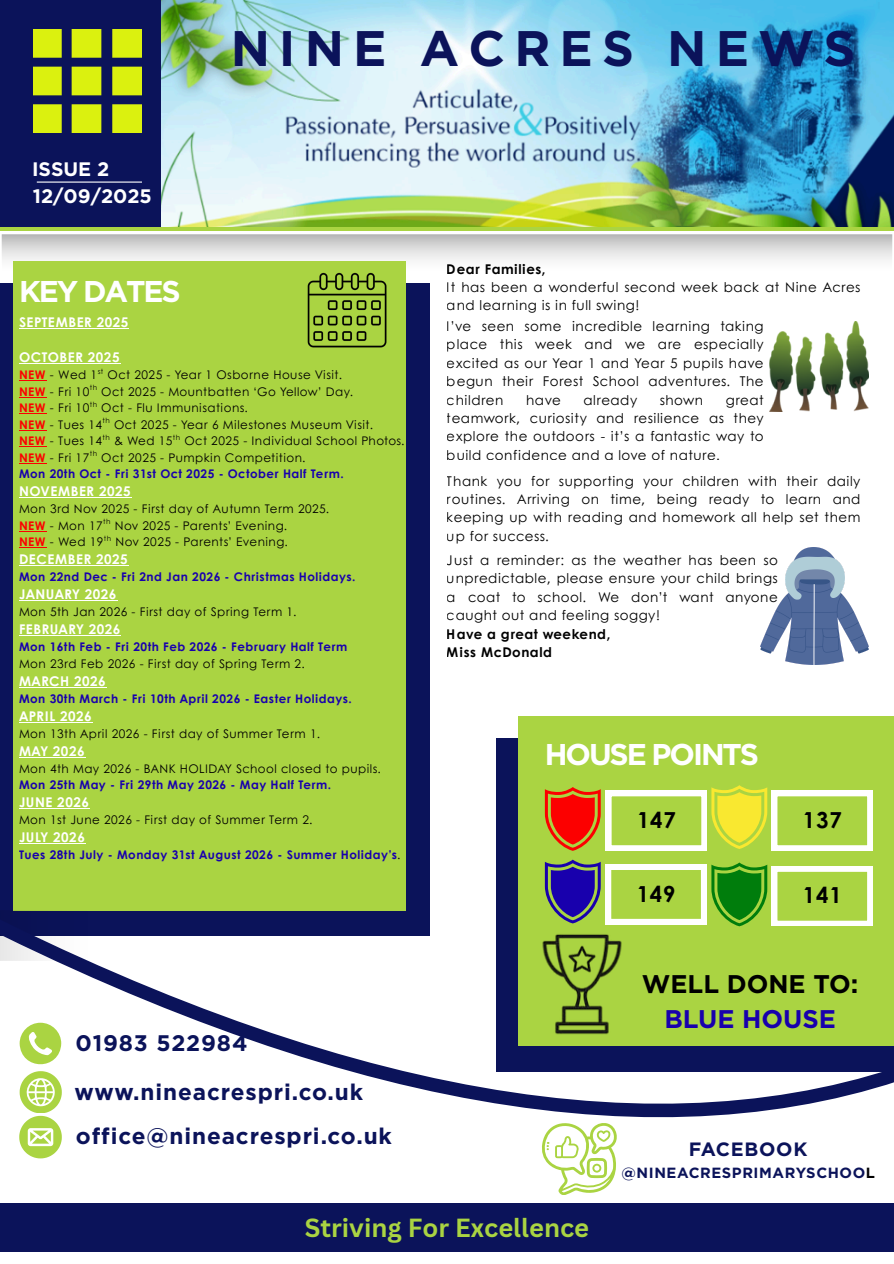
<style>
.page{position:relative;width:894px;height:1264px;background:#fff}
.page>*{position:absolute;margin:0;border:0;box-sizing:border-box;transform-origin:0 0}
.t1{font:700 49.8px "Gotham";letter-spacing:.185em;color:#0b135a}
.t2{font:700 30px "Gotham";letter-spacing:-.07em;color:#fff}
.t3{font:700 25.5px "Canva Sans";color:#aad442}
.t4{font:700 25.5px "Gotham";color:#000}
.t5{font:700 25.5px "Gotham";color:#1800ad}
.t6{font:700 22.5px/48.9px "Gotham";letter-spacing:.04em;color:#0b135a}
.t7{font:700 22.05px "Century Gothic";letter-spacing:.04em;color:#000}
.t8{font:700 19.5px/27.8px "Gotham";color:#fff}
.t9{font:700 19.2px "Gotham";letter-spacing:.04em;color:#0b135a}
.t10{font:700 14.7px "Gotham";letter-spacing:.04em;color:#0b135a}
.t11{font:13.5px/18.3px "Century Gothic";letter-spacing:.04em;color:#000;text-align:justify}
.t12{font:700 13.5px/18.3px "Century Gothic";letter-spacing:.04em;color:#000}
.t13{font:700 13.35px "Century Gothic";letter-spacing:.04em;color:#fff}
.t14{font:11.85px/16.5px "Century Gothic";letter-spacing:.04em;color:#000}
.t15{font:700 11.85px "Century Gothic";letter-spacing:.04em;color:#1800ad}
.t16{font:7.2px "Century Gothic";letter-spacing:.065em;color:#000}
.s1{font-weight:700;color:#fc0000}
.s2{font-weight:400;color:#000}
.s3{color:#000}
</style>
<div class="page">
<svg style="left:0;top:226px;width:893px;height:4px;background:#9cc440"></svg>
<div style="left:0;top:0;width:161px;height:226px;background:#0b135a"></div>
<div style="left:0;top:284px;width:429px;height:651px;background:#0b135a"></div>
<img style="left:1px;top:235px;width:891px;height:75px">
<div style="left:13px;top:261px;width:392px;height:649px;background:#aad442"></div>
<div style="left:0;top:1203px;width:893px;height:48px;background:#0b135a"></div>
<hr style="left:37px;top:181px;width:105px;height:2px;background:#fff">
<img style="left:307px;top:266px;width:106px;height:89px">
<svg style="left:0;top:889px;width:893px;height:306px"></svg>
<div style="left:496px;top:738px;width:397px;height:333px;background:#0b135a"></div>
<div style="left:518px;top:716px;width:375px;height:329px;background:#aad442"></div>
<img style="left:518px;top:934px;width:132px;height:112px">
<svg style="left:544px;top:785px;width:328px;height:65px"></svg>
<svg style="left:544px;top:859px;width:328px;height:67px"></svg>
<svg style="left:540px;top:1121px;width:77px;height:73px"></svg>
<img style="left:33px;top:29px;width:109px;height:104px">
<svg style="left:19px;top:1022px;width:43px;height:136px"></svg>
<img style="left:161px;top:0;width:732px;height:226px">
<img style="left:760px;top:547px;width:108px;height:117px">
<img style="left:769px;top:321px;width:99px;height:90px">
<hr style="left:19px;top:328px;width:110px;height:1px;background:#fff">
<hr style="left:19px;top:363px;width:101px;height:1px;background:#fff">
<svg style="left:19px;top:380px;width:27px;height:1px"></svg>
<svg style="left:19px;top:397px;width:27px;height:1px"></svg>
<svg style="left:19px;top:413px;width:27px;height:1px"></svg>
<svg style="left:19px;top:430px;width:27px;height:1px"></svg>
<svg style="left:19px;top:446px;width:27px;height:1px"></svg>
<svg style="left:19px;top:463px;width:27px;height:1px"></svg>
<hr style="left:19px;top:497px;width:112px;height:1px;background:#fff">
<svg style="left:19px;top:531px;width:27px;height:1px"></svg>
<svg style="left:19px;top:547px;width:27px;height:1px"></svg>
<hr style="left:19px;top:565px;width:109px;height:1px;background:#fff">
<hr style="left:19px;top:600px;width:98px;height:1px;background:#fff">
<hr style="left:19px;top:635px;width:102px;height:1px;background:#fff">
<hr style="left:19px;top:686px;width:87px;height:1px;background:#fff">
<hr style="left:19px;top:721px;width:73px;height:1px;background:#fff">
<hr style="left:19px;top:756px;width:66px;height:1px;background:#fff">
<hr style="left:19px;top:808px;width:70px;height:1px;background:#fff">
<hr style="left:19px;top:843px;width:66px;height:1px;background:#fff">
<h3 class="t8" style="left:32px;top:155px;width:121px">ISSUE 2<br>12/09/2025</h3>
<h1 class="t1" style="left:230px;top:18px;width:626px">NINE ACRES NEWS</h1>
<h2 class="t2" style="left:19px;top:273px;width:163px">KEY DATES</h2>
<p class="t13" style="left:19px;top:312px;width:111px">SEPTEMBER 2025</p>
<p class="t13" style="left:19px;top:347px;width:102px">OCTOBER 2025</p>
<p class="t14" style="left:19px;top:366px;width:324px"><span class="s1">NEW</span> - Wed 1 Oct 2025 - Year 1 Osborne House Visit.</p>
<p class="t16" style="left:98px;top:366px;width:7px">st</p>
<p class="t14" style="left:19px;top:382px;width:335px"><span class="s1">NEW</span> - Fri 10 Oct 2025 - Mountbatten ‘Go Yellow’ Day.</p>
<p class="t16" style="left:90px;top:382px;width:9px">th</p>
<p class="t14" style="left:19px;top:399px;width:230px"><span class="s1">NEW</span> - Fri 10 Oct - Flu Immunisations.</p>
<p class="t16" style="left:90px;top:399px;width:9px">th</p>
<p class="t14" style="left:19px;top:415px;width:355px"><span class="s1">NEW</span> - Tues 14 Oct 2025 - Year 6 Milestones Museum Visit.</p>
<p class="t16" style="left:102px;top:415px;width:9px">th</p>
<p class="t14" style="left:19px;top:432px;width:387px"><span class="s1">NEW</span> - Tues 14 &amp; Wed 15 Oct 2025 - Individual School Photos.</p>
<p class="t16" style="left:102px;top:432px;width:9px">th</p>
<p class="t16" style="left:173px;top:432px;width:9px">th</p>
<p class="t14" style="left:19px;top:448px;width:288px"><span class="s1">NEW</span> - Fri 17 Oct 2025 - Pumpkin Competition.</p>
<p class="t16" style="left:90px;top:448px;width:9px">th</p>
<p class="t15" style="left:19px;top:465px;width:326px">Mon 20th Oct - Fri 31st Oct 2025 - October Half Term.</p>
<p class="t13" style="left:19px;top:481px;width:113px">NOVEMBER 2025</p>
<p class="t14" style="left:19px;top:500px;width:312px">Mon 3rd Nov 2025 - First day of Autumn Term 2025.<br><span class="s1">NEW</span> - Mon 17 Nov 2025 - Parents’ Evening.</p>
<p class="t16" style="left:103px;top:516px;width:9px">th</p>
<p class="t14" style="left:19px;top:533px;width:270px"><span class="s1">NEW</span> - Wed 19 Nov 2025 - Parents’ Evening.</p>
<p class="t16" style="left:104px;top:533px;width:9px">th</p>
<p class="t13" style="left:19px;top:549px;width:110px">DECEMBER 2025</p>
<p class="t15" style="left:19px;top:568px;width:338px">Mon 22nd Dec - Fri 2nd Jan 2026 - Christmas Holidays.</p>
<p class="t13" style="left:19px;top:584px;width:99px">JANUARY 2026</p>
<p class="t14" style="left:19px;top:603px;width:279px">Mon 5th Jan 2026 - First day of Spring Term 1.</p>
<p class="t13" style="left:19px;top:619px;width:103px">FEBRUARY 2026</p>
<p class="t15" style="left:19px;top:638px;width:329px">Mon 16th Feb - Fri 20th Feb 2026 - February Half Term</p>
<p class="t14" style="left:19px;top:654px;width:287px">Mon 23rd Feb 2026 - First day of Spring Term 2.</p>
<p class="t13" style="left:19px;top:670px;width:88px">MARCH 2026</p>
<p class="t15" style="left:19px;top:689px;width:334px">Mon 30th March - Fri 10th April 2026 - Easter Holidays.</p>
<p class="t13" style="left:19px;top:705px;width:74px">APRIL 2026</p>
<p class="t14" style="left:19px;top:724px;width:302px">Mon 13th April 2026 - First day of Summer Term 1.</p>
<p class="t13" style="left:19px;top:740px;width:67px">MAY 2026</p>
<p class="t14" style="left:19px;top:759px;width:363px">Mon 4th May 2026 - BANK HOLIDAY School closed to pupils.</p>
<p class="t15" style="left:19px;top:776px;width:313px">Mon 25th May - Fri 29th May 2026 - May Half Term.</p>
<p class="t13" style="left:19px;top:792px;width:71px">JUNE 2026</p>
<p class="t14" style="left:19px;top:811px;width:295px">Mon 1st June 2026 - First day of Summer Term 2.</p>
<p class="t13" style="left:19px;top:827px;width:67px">JULY 2026</p>
<p class="t15" style="left:19px;top:845px;width:383px">Tues 28th July - Monday 31st August 2026 - Summer Holiday’s<span class="s2">.</span></p>
<h3 class="t6" style="left:74px;top:1018px;width:290px">01983 522984 www.nineacrespri.co.uk</h3>
<h3 class="t6" style="left:76px;top:1111px;width:317px">office@nineacrespri.co.uk</h3>
<p class="t12" style="left:447px;top:259px;width:100px">Dear Families,</p>
<p class="t11" style="left:447px;top:277px;width:415px">It has been a wonderful second week back at Nine Acres and learning is in full swing!</p>
<p class="t11" style="left:447px;top:316px;width:318px">I’ve seen some incredible learning taking place this week and we are especially excited as our Year 1 and Year 5 pupils have begun their Forest School adventures. The children</p>
<p class="t11" style="left:526px;top:390px;width:36px">have</p>
<p class="t11" style="left:583px;top:390px;width:55px">already</p>
<p class="t11" style="left:659px;top:390px;width:45px">shown</p>
<p class="t11" style="left:447px;top:390px;width:318px;text-indent:279px">great teamwork, curiosity and resilience as they explore the outdoors - it’s a fantastic way to build confidence and a love of nature.</p>
<p class="t11" style="left:447px;top:471px;width:415px">Thank you for supporting your children with their daily routines. Arriving on time, being ready to learn and keeping up with reading and homework all help set them up for success.</p>
<p class="t11" style="left:447px;top:550px;width:332px">Just a reminder: as the weather has been so unpredictable, please ensure your child brings a coat to school. We don’t want anyone caught out and feeling soggy!</p>
<p class="t12" style="left:447px;top:624px;width:165px">Have a great weekend,<br>Miss McDonald</p>
<h2 class="t2" style="left:544px;top:736px;width:216px">HOUSE POINTS</h2>
<h3 class="t7" style="left:636px;top:803px;width:40px">147</h3>
<h3 class="t7" style="left:636px;top:876px;width:40px">149</h3>
<h3 class="t7" style="left:802px;top:803px;width:40px">137</h3>
<h3 class="t7" style="left:802px;top:878px;width:40px">141</h3>
<h3 class="t4" style="left:641px;top:968px;width:218px">WELL DONE TO:</h3>
<h3 class="t5" style="left:664px;top:1003px;width:173px">BLUE HOUSE</h3>
<h3 class="t9" style="left:688px;top:1137px;width:120px">FACEBOOK</h3>
<p class="t10" style="left:621px;top:1164px;width:255px">@NINEACRESPRIMARYSCHOO<span class="s3">L</span></p>
<h3 class="t3" style="left:304px;top:1209px;width:286px">Striving For Excellence</h3>
</div>
